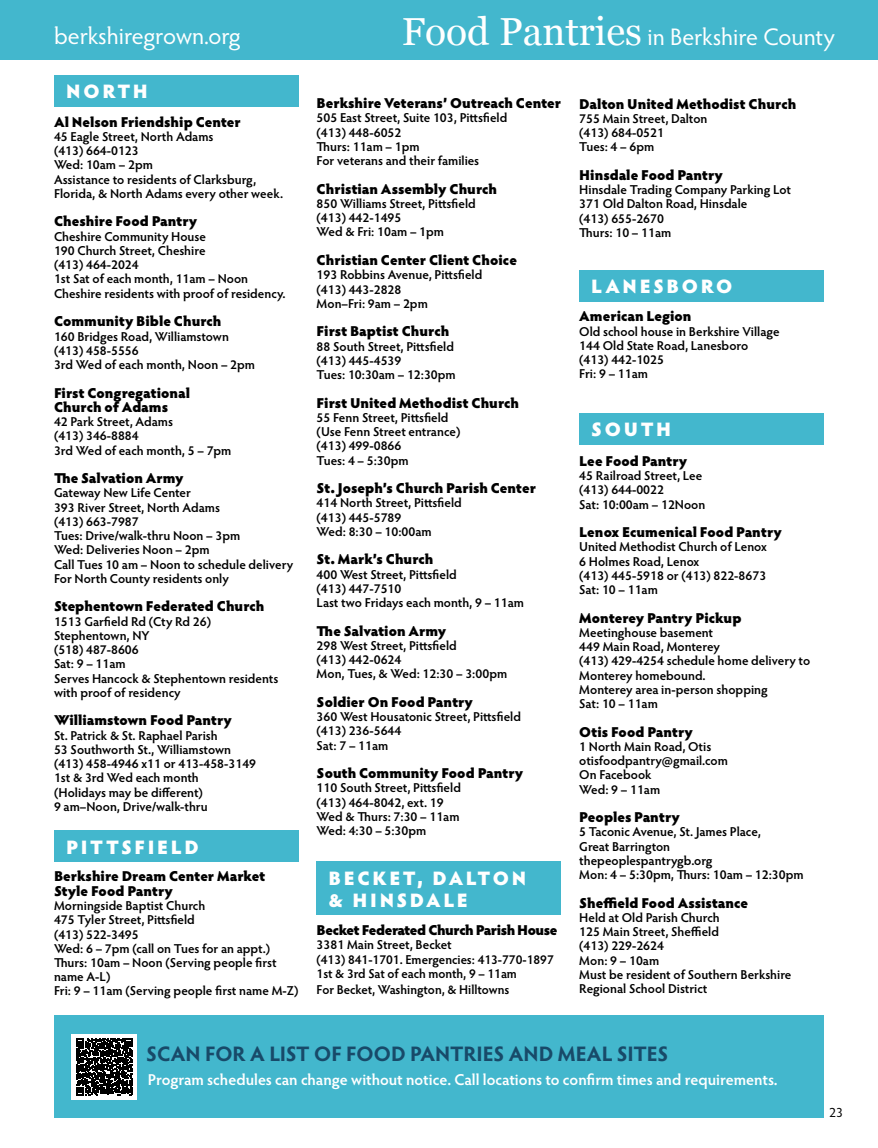
<style>
.page{position:relative;width:878px;height:1148px;background:#fff}
.page>*{position:absolute;margin:0;border:0;box-sizing:border-box;transform-origin:0 0}
.t1{font:24px "Hypatia Sans Pro";letter-spacing:-.005em;color:#fff}
.t2{font:700 21px "Hypatia Sans Pro";letter-spacing:-.005em;color:#184a69}
.t3{font:900 19.5px/21.8px "Hypatia Sans Pro";letter-spacing:.13em;color:#fff}
.t4{font:600 15.75px "Hypatia Sans Pro";letter-spacing:-.005em;color:#fff}
.t5{font:900 14.4px/14.2px "Hypatia Sans Pro";letter-spacing:-.005em;color:#000}
.t6{font:900 14.4px "Hypatia Sans Pro";letter-spacing:-.035em;color:#000}
.t7{font:13.5px "Hypatia Sans Pro";color:#000}
.t8{font:600 12.9px/14.2px "Hypatia Sans Pro";color:#000}
.s1{font-family:"Georgia";font-size:39px}
</style>
<div class="page">
<div style="left:54px;top:1015px;width:769px;height:103px;background:#43b7cd"></div>
<div style="left:0;top:0;width:878px;height:59px;background:#43b7cd"></div>
<div style="left:54px;top:75px;width:244px;height:32px;background:#43b7cd"></div>
<div style="left:54px;top:830px;width:244px;height:32px;background:#43b7cd"></div>
<div style="left:316px;top:861px;width:245px;height:54px;background:#43b7cd"></div>
<div style="left:579px;top:270px;width:244px;height:31px;background:#43b7cd"></div>
<div style="left:579px;top:413px;width:244px;height:31px;background:#43b7cd"></div>
<div style="left:71px;top:1033px;width:66px;height:66px;background:#fff"></div>
<svg style="left:76px;top:1038px;width:56px;height:57px"></svg>
<h1 class="t1" style="left:54px;top:20px;width:188px">berkshiregrown.org</h1>
<h1 class="t1" style="left:402px;top:20px;width:434px"><span class="s1">Food Pantries</span> in Berkshire County</h1>
<h3 class="t3" style="left:66px;top:79px;width:83px">NORTH</h3>
<p class="t5" style="left:54px;top:114px;width:188px">Al Nelson Friendship Center</p>
<p class="t8" style="left:54px;top:129px;width:230px">45 Eagle Street, North Adams<br>(413) 664-0123<br>Wed: 10am – 2pm<br>Assistance to residents of Clarksburg,<br>Florida, &amp; North Adams every other week.</p>
<p class="t5" style="left:54px;top:214px;width:145px">Cheshire Food Pantry</p>
<p class="t8" style="left:54px;top:229px;width:233px">Cheshire Community House<br>190 Church Street, Cheshire<br>(413) 464-2024<br>1st Sat of each month, 11am – Noon<br>Cheshire residents with proof of residency.</p>
<p class="t5" style="left:54px;top:313px;width:169px">Community Bible Church</p>
<p class="t8" style="left:54px;top:328px;width:202px">160 Bridges Road, Williamstown (413) 458-5556<br>3rd Wed of each month, Noon – 2pm</p>
<p class="t5" style="left:54px;top:385px;width:137px">First Congregational<br>Church of Adams</p>
<p class="t8" style="left:54px;top:414px;width:179px">42 Park Street, Adams<br>(413) 346-8884<br>3rd Wed of each month, 5 – 7pm</p>
<p class="t5" style="left:54px;top:470px;width:131px">The Salvation Army</p>
<p class="t8" style="left:54px;top:485px;width:241px">Gateway New Life Center<br>393 River Street, North Adams<br>(413) 663-7987<br>Tues: Drive/walk-thru Noon – 3pm<br>Wed: Deliveries Noon – 2pm<br>Call Tues 10 am – Noon to schedule delivery<br>For North County residents only</p>
<p class="t5" style="left:54px;top:598px;width:212px">Stephentown Federated Church</p>
<p class="t8" style="left:54px;top:613px;width:226px">1513 Garfield Rd (Cty Rd 26)<br>Stephentown, NY<br>(518) 487-8606<br>Sat: 9 – 11am<br>Serves Hancock &amp; Stephentown residents with proof of residency</p>
<p class="t5" style="left:54px;top:712px;width:179px">Williamstown Food Pantry</p>
<p class="t8" style="left:54px;top:727px;width:204px">St. Patrick &amp; St. Raphael Parish<br>53 Southworth St., Williamstown (413) 458-4946 x11 or 413-458-3149<br>1st &amp; 3rd Wed each month<br>(Holidays may be different)<br>9 am–Noon, Drive/walk-thru</p>
<h3 class="t3" style="left:66px;top:835px;width:134px">PITTSFIELD</h3>
<p class="t5" style="left:54px;top:868px;width:213px">Berkshire Dream Center Market<br>Style Food Pantry</p>
<p class="t8" style="left:54px;top:898px;width:246px">Morningside Baptist Church<br>475 Tyler Street, Pittsfield<br>(413) 522-3495<br>Wed: 6 – 7pm (call on Tues for an appt.)<br>Thurs: 10am – Noon (Serving people first name A-L)<br>Fri: 9 – 11am (Serving people first name M-Z)</p>
<h1 class="t1" style="left:43px;top:20px;width:188px">berkshiregrown.org</h1>
<p class="t5" style="left:316px;top:95px;width:246px">Berkshire Veterans’ Outreach Center</p>
<p class="t8" style="left:316px;top:110px;width:192px">505 East Street, Suite 103, Pittsfield (413) 448-6052<br>Thurs: 11am – 1pm<br>For veterans and their families</p>
<p class="t5" style="left:316px;top:181px;width:182px">Christian Assembly Church</p>
<p class="t8" style="left:316px;top:196px;width:161px">850 Williams Street, Pittsfield (413) 442-1495<br>Wed &amp; Fri: 10am – 1pm</p>
<p class="t5" style="left:316px;top:252px;width:202px">Christian Center Client Choice</p>
<p class="t8" style="left:316px;top:267px;width:167px">193 Robbins Avenue, Pittsfield (413) 443-2828<br>Mon–Fri: 9am – 2pm</p>
<p class="t5" style="left:316px;top:323px;width:134px">First Baptist Church</p>
<p class="t8" style="left:316px;top:338px;width:141px">88 South Street, Pittsfield (413) 445-4539<br>Tues: 10:30am – 12:30pm</p>
<p class="t5" style="left:316px;top:395px;width:204px">First United Methodist Church</p>
<p class="t8" style="left:316px;top:410px;width:145px">55 Fenn Street, Pittsfield (Use Fenn Street entrance) (413) 499-0866<br>Tues: 4 – 5:30pm</p>
<p class="t5" style="left:316px;top:480px;width:221px">St. Joseph’s Church Parish Center</p>
<p class="t8" style="left:316px;top:495px;width:147px">414 North Street, Pittsfield (413) 445-5789<br>Wed: 8:30 – 10:00am</p>
<p class="t5" style="left:316px;top:551px;width:118px">St. Mark’s Church</p>
<p class="t8" style="left:316px;top:566px;width:209px">400 West Street, Pittsfield<br>(413) 447-7510<br>Last two Fridays each month, 9 – 11am</p>
<p class="t5" style="left:316px;top:623px;width:131px">The Salvation Army</p>
<p class="t8" style="left:316px;top:638px;width:192px">298 West Street, Pittsfield<br>(413) 442-0624<br>Mon, Tues, &amp; Wed: 12:30 – 3:00pm</p>
<p class="t5" style="left:316px;top:694px;width:158px">Soldier On Food Pantry</p>
<p class="t8" style="left:316px;top:709px;width:206px">360 West Housatonic Street, Pittsfield (413) 236-5644<br>Sat: 7 – 11am</p>
<p class="t5" style="left:316px;top:765px;width:208px">South Community Food Pantry</p>
<p class="t8" style="left:316px;top:780px;width:146px">110 South Street, Pittsfield (413) 464-8042, ext. 19<br>Wed &amp; Thurs: 7:30 – 11am<br>Wed: 4:30 – 5:30pm</p>
<h3 class="t3" style="left:328px;top:866px;width:199px">BECKET, DALTON &amp; HINSDALE</h3>
<p class="t6" style="left:316px;top:919px;width:242px">Becket Federated Church Parish House</p>
<p class="t8" style="left:316px;top:937px;width:239px">3381 Main Street, Becket<br>(413) 841-1701. Emergencies: 413-770-1897<br>1st &amp; 3rd Sat of each month, 9 – 11am</p>
<p class="t8" style="left:316px;top:982px;width:194px">For Becket, Washington, &amp; Hilltowns</p>
<p class="t5" style="left:579px;top:96px;width:218px">Dalton United Methodist Church</p>
<p class="t8" style="left:579px;top:111px;width:130px">755 Main Street, Dalton (413) 684-0521<br>Tues: 4 – 6pm</p>
<p class="t5" style="left:579px;top:167px;width:145px">Hinsdale Food Pantry</p>
<p class="t8" style="left:579px;top:182px;width:213px">Hinsdale Trading Company Parking Lot<br>371 Old Dalton Road, Hinsdale<br>(413) 655-2670<br>Thurs: 10 – 11am</p>
<h3 class="t3" style="left:591px;top:274px;width:143px">LANESBORO</h3>
<p class="t5" style="left:579px;top:308px;width:114px">American Legion</p>
<p class="t8" style="left:579px;top:323px;width:202px">Old school house in Berkshire Village<br>144 Old State Road, Lanesboro (413) 442-1025<br>Fri: 9 – 11am</p>
<h3 class="t3" style="left:591px;top:417px;width:81px">SOUTH</h3>
<p class="t5" style="left:579px;top:453px;width:109px">Lee Food Pantry</p>
<p class="t8" style="left:579px;top:468px;width:128px">45 Railroad Street, Lee (413) 644-0022<br>Sat: 10:00am – 12Noon</p>
<p class="t5" style="left:579px;top:524px;width:204px">Lenox Ecumenical Food Pantry</p>
<p class="t8" style="left:579px;top:539px;width:189px">United Methodist Church of Lenox<br>6 Holmes Road, Lenox<br>(413) 445-5918 or (413) 822-8673<br>Sat: 10 – 11am</p>
<p class="t5" style="left:579px;top:610px;width:164px">Monterey Pantry Pickup</p>
<p class="t8" style="left:579px;top:625px;width:232px">Meetinghouse basement<br>449 Main Road, Monterey<br>(413) 429-4254 schedule home delivery to<br>Monterey homebound.<br>Monterey area in-person shopping<br>Sat: 10 – 11am</p>
<p class="t5" style="left:579px;top:724px;width:115px">Otis Food Pantry</p>
<p class="t8" style="left:579px;top:739px;width:150px">1 North Main Road, Otis otisfoodpantry@gmail.com<br>On Facebook<br>Wed: 9 – 11am</p>
<p class="t5" style="left:579px;top:809px;width:102px">Peoples Pantry</p>
<p class="t8" style="left:579px;top:824px;width:226px">5 Taconic Avenue, St. James Place,<br>Great Barrington thepeoplespantrygb.org<br>Mon: 4 – 5:30pm, Thurs: 10am – 12:30pm</p>
<p class="t5" style="left:579px;top:895px;width:170px">Sheffield Food Assistance</p>
<p class="t8" style="left:579px;top:910px;width:214px">Held at Old Parish Church<br>125 Main Street, Sheffield<br>(413) 229-2624<br>Mon: 9 – 10am<br>Must be resident of Southern Berkshire<br>Regional School District</p>
<h2 class="t2" style="left:146px;top:1038px;width:523px">SCAN FOR A LIST OF FOOD PANTRIES AND MEAL SITES</h2>
<p class="t4" style="left:148px;top:1068px;width:631px">Program schedules can change without notice. Call locations to confirm times and requirements.</p>
<p class="t7" style="left:829px;top:1103px;width:15px">23</p>
</div>
